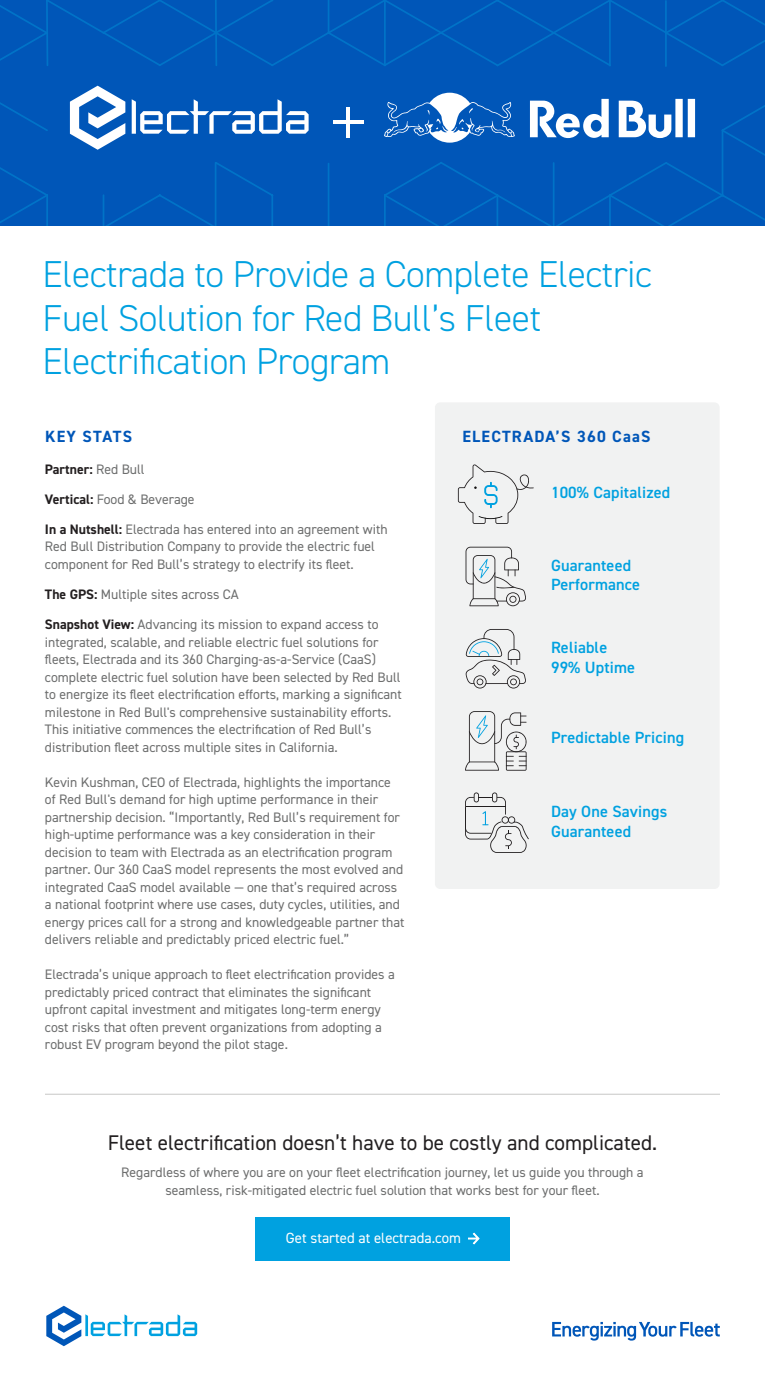
<style>
.page{position:relative;width:765px;height:1382px;background:#fff}
.page>*{position:absolute;margin:0;border:0;box-sizing:border-box;transform-origin:0 0}
.t1{font:300 37.5px/43.8px "DIN2014";letter-spacing:-.01em;color:#00a1e0}
.t2{font:21.25px "DIN2014";color:#221f20}
.t3{font:600 16.25px/19.5px "DIN2014";letter-spacing:.01em;color:#00a1e0}
.t4{font:700 16.25px "DIN2014";letter-spacing:.075em;color:#0056b8}
.t5{font:14.75px "DIN2014";color:#fff}
.t6{font:13.75px/17.5px "DIN2014";color:#6d6e6e}
.s1{font-weight:700;color:#231f20}
</style>
<div class="page">
<div style="left:0;top:0;width:765px;height:225px;background:#0056b8"></div>
<hr style="left:665px;top:0;width:2px;height:67px;background:#00a1e0">
<svg style="left:1px;top:103px;width:47px;height:28px"></svg>
<svg style="left:1px;top:168px;width:47px;height:57px"></svg>
<svg style="left:103px;top:162px;width:227px;height:63px"></svg>
<svg style="left:1px;top:0;width:763px;height:66px"></svg>
<div style="left:435px;top:402px;width:285px;height:487px;background:#f1f2f2;border-radius:5px"></div>
<svg style="left:465px;top:711px;width:62px;height:59px"></svg>
<svg style="left:466px;top:629px;width:60px;height:59px"></svg>
<svg style="left:466px;top:546px;width:60px;height:60px"></svg>
<svg style="left:458px;top:464px;width:76px;height:60px"></svg>
<svg style="left:465px;top:792px;width:64px;height:60px"></svg>
<div style="left:255px;top:1217px;width:255px;height:43px;background:#00a1e0"></div>
<svg style="left:468px;top:1232px;width:11px;height:12px"></svg>
<hr style="left:45px;top:1093px;width:675px;height:1px;background:#c7c7c6">
<svg style="left:46px;top:1305px;width:151px;height:41px"></svg>
<svg style="left:552px;top:1321px;width:168px;height:19px"></svg>
<hr style="left:347px;top:107px;width:3px;height:30px;background:#fff">
<hr style="left:333px;top:120px;width:31px;height:4px;background:#fff">
<svg style="left:70px;top:86px;width:55px;height:64px"></svg>
<svg style="left:132px;top:99px;width:177px;height:35px"></svg>
<div style="left:425px;top:93px;width:50px;height:50px;background:#fff;border-radius:50%"></div>
<svg style="left:384px;top:97px;width:380px;height:128px"></svg>
<h1 class="t1" style="left:42px;top:252px;width:611px">Electrada to Provide a Complete Electric<br>Fuel Solution for Red Bull’s Fleet<br>Electrification Program</h1>
<p class="t4" style="left:45px;top:425px;width:89px">KEY STATS</p>
<p class="t4" style="left:462px;top:425px;width:190px">ELECTRADA’S 360 CaaS</p>
<p class="t6" style="left:45px;top:454px;width:344px;line-height:30px"><span class="s1">Partner:</span> Red Bull<br><span class="s1">Vertical:</span> Food &amp; Beverage<br><span class="s1">In a Nutshell:</span> Electrada has entered into an agreement with</p>
<p class="t6" style="left:45px;top:537px;width:332px">Red Bull Distribution Company to provide the electric fuel component for Red Bull’s strategy to electrify its fleet.</p>
<p class="t6" style="left:45px;top:579px;width:335px;line-height:30px"><span class="s1">The GPS:</span> Multiple sites across CA<br><span class="s1">Snapshot View:</span> Advancing its mission to expand access to</p>
<p class="t6" style="left:45px;top:632px;width:358px">integrated, scalable, and reliable electric fuel solutions for fleets, Electrada and its 360 Charging-as-a-Service (CaaS) complete electric fuel solution have been selected by Red Bull to energize its fleet electrification efforts, marking a significant milestone in Red Bull's comprehensive sustainability efforts.<br>This initiative commences the electrification of Red Bull’s distribution fleet across multiple sites in California.</p>
<p class="t6" style="left:45px;top:773px;width:361px">Kevin Kushman, CEO of Electrada, highlights the importance of Red Bull's demand for high uptime performance in their partnership decision. “Importantly, Red Bull’s requirement for high-uptime performance was a key consideration in their decision to team with Electrada as an electrification program partner. Our 360 CaaS model represents the most evolved and integrated CaaS model available — one that’s required across a national footprint where use cases, duty cycles, utilities, and energy prices call for a strong and knowledgeable partner that delivers reliable and predictably priced electric fuel.”</p>
<p class="t6" style="left:45px;top:965px;width:351px">Electrada’s unique approach to fleet electrification provides a predictably priced contract that eliminates the significant upfront capital investment and mitigates long-term energy cost risks that often prevent organizations from adopting a robust EV program beyond the pilot stage.</p>
<p class="t3" style="left:551px;top:482px;width:121px">100% Capitalized</p>
<p class="t3" style="left:551px;top:555px;width:91px">Guaranteed<br>Performance</p>
<p class="t3" style="left:551px;top:637px;width:86px">Reliable<br>99% Uptime</p>
<p class="t3" style="left:551px;top:727px;width:135px">Predictable Pricing</p>
<p class="t3" style="left:551px;top:801px;width:118px">Day One Savings<br>Guaranteed</p>
<h2 class="t2" style="left:108px;top:1129px;width:551px">Fleet electrification doesn’t have to be costly and complicated.</h2>
<p class="t6" style="left:121px;top:1163px;width:524px;text-align:center">Regardless of where you are on your fleet electrification journey, let us guide you through a seamless, risk-mitigated electric fuel solution that works best for your fleet.</p>
<p class="t5" style="left:286px;top:1228px;width:177px">Get started at electrada.com</p>
</div>
